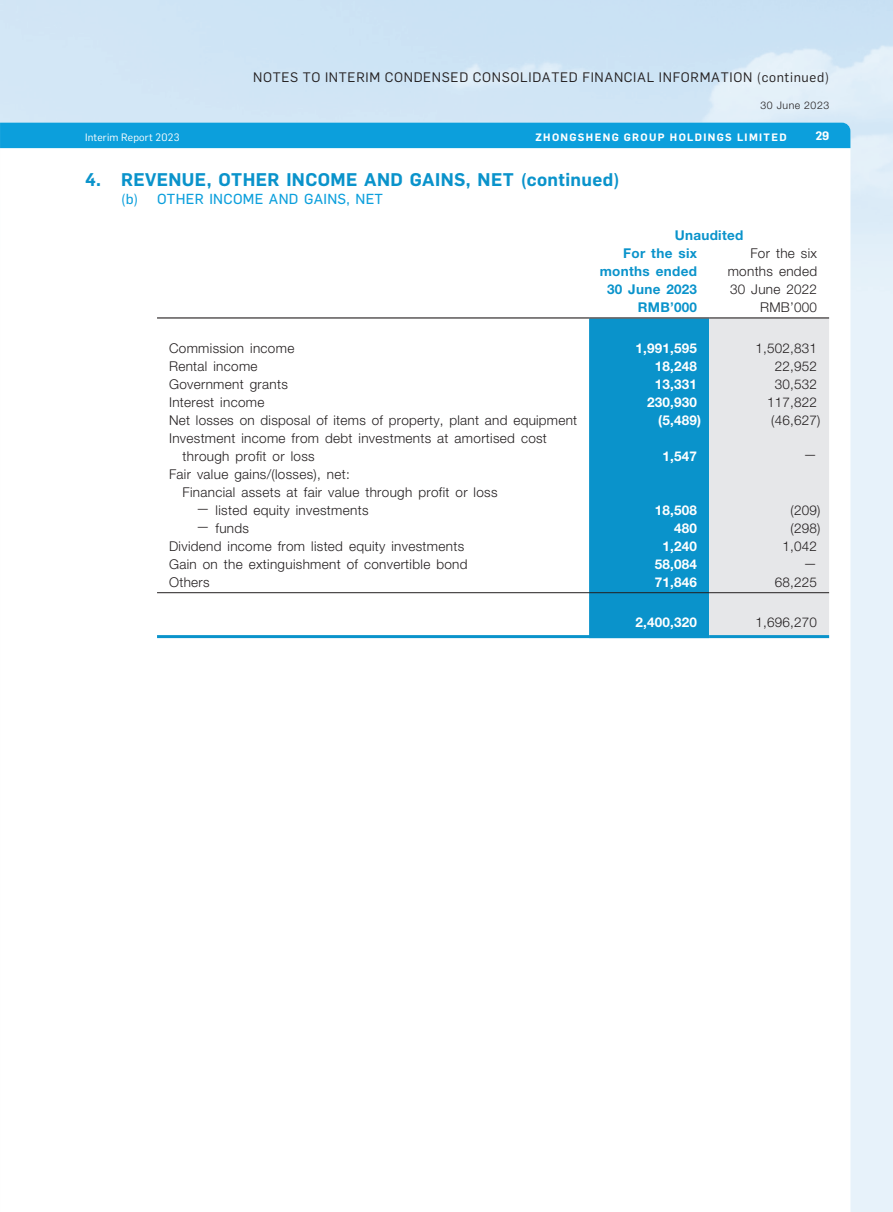
<style>
.page{position:relative;width:893px;height:1212px;background:#e7f2fa}
.page>*{position:absolute;margin:0;border:0;box-sizing:border-box;transform-origin:0 0}
._03_H1{font:600 18px "Flama";letter-spacing:.02em;color:#0a93cb}
._04___H2{font:14.25px "Flama Basic";letter-spacing:.02em;color:#0c9fdc}
._15_Table_Stub{font:300 13.5px/18px "Helvetica Neue LT Std";letter-spacing:.025em;color:#231f20}
._01_Body_Text{font:300 13.5px "Helvetica Neue LT Std";letter-spacing:.015em;color:#231f20}
._01_Body_Text-2{font:700 13.5px "Helvetica Neue LT Std";letter-spacing:.015em;color:#fff}
.t1{font:13.5px "Flama";letter-spacing:.05em;color:#231f20}
._01_Body_Text-3{font:700 13.5px "Helvetica Neue LT Std";letter-spacing:.025em;color:#0a93cb}
.t2{font:600 12px "Flama";color:#fff}
.t3{font:600 10.5px "Flama";letter-spacing:.13em;color:#fff}
.t4{font:10.5px "Flama";letter-spacing:.02em;color:#fff}
.t5{font:300 10.5px "Helvetica Neue LT Std";letter-spacing:.05em;color:#231f20}
</style>
<div class="page">
<img style="left:0;top:0;width:893px;height:351px">
<div style="left:0;top:148px;width:850px;height:1064px;background:#fff"></div>
<div style="left:0;top:123px;width:850px;height:25px;background:#0c9fdc"></div>
<svg style="left:589px;top:318px;width:240px;height:317px;background:#78bcd9"></svg>
<hr style="left:157px;top:317px;width:432px;height:1px;background:#231f20">
<hr style="left:589px;top:317px;width:120px;height:1px;background:#231f20">
<hr style="left:709px;top:317px;width:120px;height:1px;background:#231f20">
<hr style="left:157px;top:592px;width:432px;height:1px;background:#231f20">
<hr style="left:589px;top:592px;width:120px;height:1px;background:#231f20">
<hr style="left:709px;top:592px;width:120px;height:1px;background:#231f20">
<hr style="left:157px;top:635px;width:432px;height:3px;background:#0a93cb">
<hr style="left:589px;top:635px;width:120px;height:3px;background:#0a93cb">
<hr style="left:709px;top:635px;width:120px;height:3px;background:#0a93cb">
<p class="t1" style="left:253px;top:68px;width:578px">NOTES TO INTERIM CONDENSED CONSOLIDATED FINANCIAL INFORMATION (continued)</p>
<p class="t5" style="left:761px;top:98px;width:70px">30 June 2023</p>
<p class="t4" style="left:85px;top:130px;width:96px">Interim Report 2023</p>
<p class="t3" style="left:535px;top:130px;width:253px">ZHONGSHENG GROUP HOLDINGS LIMITED</p>
<p class="t2" style="left:816px;top:127px;width:15px">29</p>
<p class="_03_H1" style="left:85px;top:167px;width:536px">4. REVENUE, OTHER INCOME AND GAINS, NET (continued)</p>
<p class="_04___H2" style="left:121px;top:189px;width:264px">(b) OTHER INCOME AND GAINS, NET</p>
<p class="_01_Body_Text-3" style="left:675px;top:227px;width:70px">Unaudited</p>
<p class="_01_Body_Text-3" style="left:623px;top:245px;width:75px">For the six</p>
<p class="_01_Body_Text-3" style="left:600px;top:263px;width:99px">months ended</p>
<p class="_01_Body_Text-3" style="left:607px;top:281px;width:92px">30 June 2023</p>
<p class="_01_Body_Text" style="left:750px;top:245px;width:68px">For the six</p>
<p class="_01_Body_Text" style="left:728px;top:263px;width:91px">months ended</p>
<p class="_01_Body_Text" style="left:730px;top:281px;width:89px">30 June 2022</p>
<p class="_01_Body_Text-3" style="left:638px;top:299px;width:61px">RMB’000</p>
<p class="_01_Body_Text" style="left:760px;top:299px;width:59px">RMB’000</p>
<p class="_15_Table_Stub" style="left:169px;top:339px;width:127px">Commission income</p>
<p class="_01_Body_Text-2" style="left:635px;top:340px;width:63px">1,991,595</p>
<p class="_01_Body_Text" style="left:755px;top:340px;width:63px">1,502,831</p>
<p class="_15_Table_Stub" style="left:169px;top:357px;width:90px">Rental income</p>
<p class="_01_Body_Text-2" style="left:655px;top:358px;width:44px">18,248</p>
<p class="_01_Body_Text" style="left:775px;top:358px;width:44px">22,952</p>
<p class="_15_Table_Stub" style="left:169px;top:375px;width:120px">Government grants</p>
<p class="_01_Body_Text-2" style="left:655px;top:376px;width:44px">13,331</p>
<p class="_01_Body_Text" style="left:775px;top:376px;width:44px">30,532</p>
<p class="_15_Table_Stub" style="left:169px;top:393px;width:97px">Interest income</p>
<p class="_01_Body_Text-2" style="left:647px;top:394px;width:51px">230,930</p>
<p class="_01_Body_Text" style="left:767px;top:394px;width:51px">117,822</p>
<p class="_15_Table_Stub" style="left:169px;top:411px;width:410px">Net losses on disposal of items of property, plant and equipment</p>
<p class="_01_Body_Text-2" style="left:658px;top:412px;width:44px">(5,489)</p>
<p class="_01_Body_Text" style="left:771px;top:412px;width:51px">(46,627)</p>
<p class="_15_Table_Stub" style="left:183px;top:429px;width:366px;text-indent:-14px">Investment income from debt investments at amortised cost through profit or loss</p>
<p class="_01_Body_Text-2" style="left:663px;top:448px;width:36px">1,547</p>
<p class="_01_Body_Text" style="left:804px;top:446px;width:15px">—</p>
<p class="_15_Table_Stub" style="left:169px;top:465px;width:182px">Fair value gains/(losses), net:</p>
<p class="_15_Table_Stub" style="left:183px;top:483px;width:316px">Financial assets at fair value through profit or loss</p>
<p class="_15_Table_Stub" style="left:196px;top:501px;width:174px">— listed equity investments</p>
<p class="_01_Body_Text-2" style="left:655px;top:502px;width:44px">18,508</p>
<p class="_01_Body_Text" style="left:791px;top:502px;width:31px">(209)</p>
<p class="_15_Table_Stub" style="left:196px;top:519px;width:55px">— funds</p>
<p class="_01_Body_Text-2" style="left:674px;top:520px;width:24px">480</p>
<p class="_01_Body_Text" style="left:791px;top:520px;width:31px">(298)</p>
<p class="_15_Table_Stub" style="left:169px;top:537px;width:297px">Dividend income from listed equity investments</p>
<p class="_01_Body_Text-2" style="left:663px;top:538px;width:36px">1,240</p>
<p class="_01_Body_Text" style="left:783px;top:538px;width:36px">1,042</p>
<p class="_15_Table_Stub" style="left:169px;top:555px;width:300px">Gain on the extinguishment of convertible bond</p>
<p class="_01_Body_Text-2" style="left:655px;top:556px;width:44px">58,084</p>
<p class="_01_Body_Text" style="left:804px;top:554px;width:15px">—</p>
<p class="_15_Table_Stub" style="left:169px;top:573px;width:42px">Others</p>
<p class="_01_Body_Text-2" style="left:655px;top:574px;width:44px">71,846</p>
<p class="_01_Body_Text" style="left:775px;top:574px;width:44px">68,225</p>
<p class="_01_Body_Text-2" style="left:635px;top:614px;width:63px">2,400,320</p>
<p class="_01_Body_Text" style="left:755px;top:614px;width:63px">1,696,270</p>
</div>
